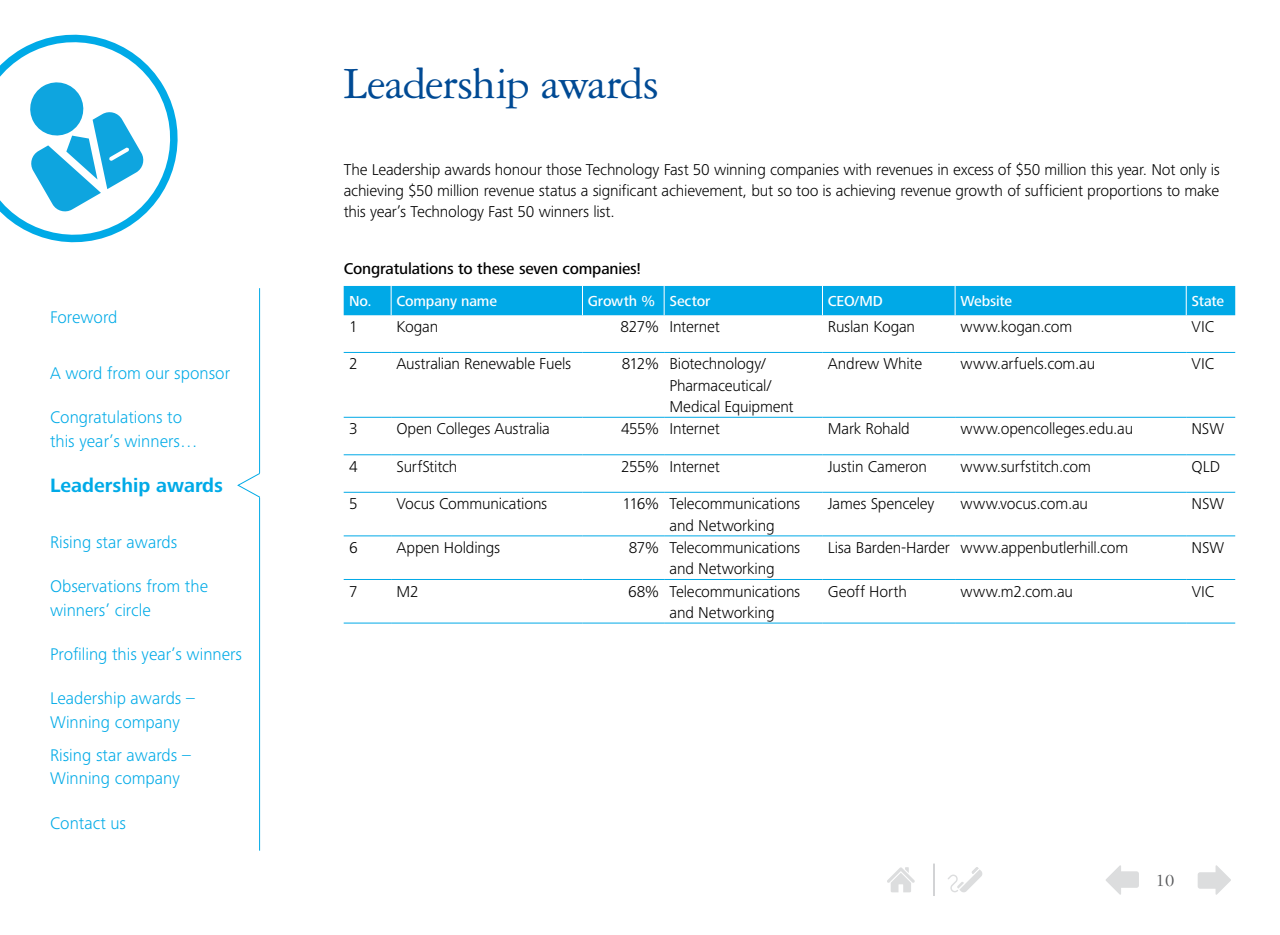
<style>
.page{position:relative;width:1280px;height:935px;background:#fff}
.page>*{position:absolute;margin:0;border:0;box-sizing:border-box;transform-origin:0 0}
.t1{font:47.5px "Garamond 3 LT Std";letter-spacing:-.02em;color:#004a94}
.t2{font:700 20px "Frutiger Next Pro";color:#00aae7}
.t3{font:18.75px "Garamond 3 LT Std";color:#58595b}
.t4{font:300 17.5px/23.8px "Frutiger Next Pro";color:#00aae7}
.t5{font:300 16.25px/21.2px "Frutiger Next Pro";letter-spacing:-.01em;color:#000}
.t6{font:500 16.25px "Frutiger Next Pro";letter-spacing:-.01em;color:#000}
.t7{font:500 15px "Frutiger Next Pro";letter-spacing:-.01em;color:#fff}
</style>
<div class="page">
<svg style="left:1106px;top:865px;width:33px;height:30px"></svg>
<svg style="left:1198px;top:865px;width:33px;height:30px"></svg>
<hr style="left:934px;top:864px;width:1px;height:32px;background:#a7a9ac">
<svg style="left:887px;top:867px;width:28px;height:26px"></svg>
<svg style="left:0;top:34px;width:178px;height:209px"></svg>
<hr style="left:259px;top:288px;width:1px;height:563px;background:#00aae7">
<svg style="left:237px;top:472px;width:24px;height:27px"></svg>
<svg style="left:948px;top:867px;width:35px;height:26px"></svg>
<hr style="left:344px;top:352px;width:47px;height:1px;background:#00a9e7">
<hr style="left:391px;top:352px;width:191px;height:1px;background:#00a9e7">
<hr style="left:582px;top:352px;width:82px;height:1px;background:#00a9e7">
<hr style="left:664px;top:352px;width:158px;height:1px;background:#00a9e7">
<hr style="left:822px;top:352px;width:133px;height:1px;background:#00a9e7">
<hr style="left:955px;top:352px;width:231px;height:1px;background:#00a9e7">
<hr style="left:1186px;top:352px;width:49px;height:1px;background:#00a9e7">
<hr style="left:344px;top:417px;width:47px;height:1px;background:#00a9e7">
<hr style="left:391px;top:417px;width:191px;height:1px;background:#00a9e7">
<hr style="left:582px;top:417px;width:82px;height:1px;background:#00a9e7">
<hr style="left:664px;top:417px;width:158px;height:1px;background:#00a9e7">
<hr style="left:822px;top:417px;width:133px;height:1px;background:#00a9e7">
<hr style="left:955px;top:417px;width:231px;height:1px;background:#00a9e7">
<hr style="left:1186px;top:417px;width:49px;height:1px;background:#00a9e7">
<hr style="left:344px;top:454px;width:47px;height:1px;background:#00a9e7">
<hr style="left:391px;top:454px;width:191px;height:1px;background:#00a9e7">
<hr style="left:582px;top:454px;width:82px;height:1px;background:#00a9e7">
<hr style="left:664px;top:454px;width:158px;height:1px;background:#00a9e7">
<hr style="left:822px;top:454px;width:133px;height:1px;background:#00a9e7">
<hr style="left:955px;top:454px;width:231px;height:1px;background:#00a9e7">
<hr style="left:1186px;top:454px;width:49px;height:1px;background:#00a9e7">
<hr style="left:344px;top:492px;width:47px;height:1px;background:#00a9e7">
<hr style="left:391px;top:492px;width:191px;height:1px;background:#00a9e7">
<hr style="left:582px;top:492px;width:82px;height:1px;background:#00a9e7">
<hr style="left:664px;top:492px;width:158px;height:1px;background:#00a9e7">
<hr style="left:822px;top:492px;width:133px;height:1px;background:#00a9e7">
<hr style="left:955px;top:492px;width:231px;height:1px;background:#00a9e7">
<hr style="left:1186px;top:492px;width:49px;height:1px;background:#00a9e7">
<hr style="left:344px;top:536px;width:47px;height:1px;background:#00a9e7">
<hr style="left:391px;top:536px;width:191px;height:1px;background:#00a9e7">
<hr style="left:582px;top:536px;width:82px;height:1px;background:#00a9e7">
<hr style="left:664px;top:536px;width:158px;height:1px;background:#00a9e7">
<hr style="left:822px;top:536px;width:133px;height:1px;background:#00a9e7">
<hr style="left:955px;top:536px;width:231px;height:1px;background:#00a9e7">
<hr style="left:1186px;top:536px;width:49px;height:1px;background:#00a9e7">
<hr style="left:344px;top:579px;width:47px;height:1px;background:#00a9e7">
<hr style="left:391px;top:579px;width:191px;height:1px;background:#00a9e7">
<hr style="left:582px;top:579px;width:82px;height:1px;background:#00a9e7">
<hr style="left:664px;top:579px;width:158px;height:1px;background:#00a9e7">
<hr style="left:822px;top:579px;width:133px;height:1px;background:#00a9e7">
<hr style="left:955px;top:579px;width:231px;height:1px;background:#00a9e7">
<hr style="left:1186px;top:579px;width:49px;height:1px;background:#00a9e7">
<hr style="left:344px;top:623px;width:47px;height:1px;background:#00a9e7">
<hr style="left:391px;top:623px;width:191px;height:1px;background:#00a9e7">
<hr style="left:582px;top:623px;width:82px;height:1px;background:#00a9e7">
<hr style="left:664px;top:623px;width:158px;height:1px;background:#00a9e7">
<hr style="left:822px;top:623px;width:133px;height:1px;background:#00a9e7">
<hr style="left:955px;top:623px;width:231px;height:1px;background:#00a9e7">
<hr style="left:1186px;top:623px;width:49px;height:1px;background:#00a9e7">
<div style="left:344px;top:286px;width:891px;height:29px;background:#00a9e7"></div>
<p class="t4" style="left:50px;top:305px;width:69px">Foreword</p>
<p class="t4" style="left:50px;top:361px;width:182px">A word from our sponsor</p>
<p class="t4" style="left:50px;top:406px;width:149px">Congratulations to this year’s winners…</p>
<p class="t2" style="left:50px;top:474px;width:175px">Leadership awards</p>
<p class="t4" style="left:50px;top:530px;width:129px">Rising star awards</p>
<p class="t4" style="left:50px;top:574px;width:160px">Observations from the winners’ circle</p>
<p class="t4" style="left:50px;top:642px;width:194px">Profiling this year’s winners</p>
<p class="t4" style="left:50px;top:687px;width:146px">Leadership awards –<br>Winning company</p>
<p class="t4" style="left:50px;top:743px;width:142px">Rising star awards –<br>Winning company</p>
<p class="t4" style="left:50px;top:811px;width:78px">Contact us</p>
<h1 class="t1" style="left:344px;top:58px;width:317px">Leadership awards</h1>
<p class="t5" style="left:344px;top:159px;width:878px;text-align:justify">The Leadership awards honour those Technology Fast 50 winning companies with revenues in excess of $50 million this year. Not only is achieving $50 million revenue status a significant achievement, but so too is achieving revenue growth of sufficient proportions to make this year’s Technology Fast 50 winners list.</p>
<p class="t6" style="left:344px;top:259px;width:299px">Congratulations to these seven companies!</p>
<p class="t7" style="left:349px;top:292px;width:150px">No. Company name</p>
<p class="t7" style="left:588px;top:292px;width:124px">Growth % Sector</p>
<p class="t7" style="left:828px;top:292px;width:57px">CEO/MD</p>
<p class="t7" style="left:960px;top:292px;width:53px">Website</p>
<p class="t7" style="left:1192px;top:292px;width:34px">State</p>
<p class="t5" style="left:349px;top:316px;width:10px">1</p>
<p class="t5" style="left:396px;top:316px;width:43px">Kogan</p>
<p class="t5" style="left:621px;top:316px;width:101px">827% Internet</p>
<p class="t5" style="left:828px;top:316px;width:89px">Ruslan Kogan</p>
<p class="t5" style="left:960px;top:316px;width:113px">www.kogan.com</p>
<p class="t5" style="left:1192px;top:316px;width:24px">VIC</p>
<p class="t5" style="left:349px;top:353px;width:10px">2</p>
<p class="t5" style="left:396px;top:353px;width:176px">Australian Renewable Fuels</p>
<p class="t5" style="left:669px;top:353px;width:126px;text-indent:-48px">812% Biotechnology/<br>Pharmaceutical/<br>Medical Equipment</p>
<p class="t5" style="left:828px;top:353px;width:96px">Andrew White</p>
<p class="t5" style="left:960px;top:353px;width:136px">www.arfuels.com.au</p>
<p class="t5" style="left:1192px;top:353px;width:24px">VIC</p>
<p class="t5" style="left:349px;top:418px;width:10px">3</p>
<p class="t5" style="left:396px;top:418px;width:155px">Open Colleges Australia</p>
<p class="t5" style="left:621px;top:418px;width:100px">455% Internet</p>
<p class="t5" style="left:828px;top:418px;width:84px">Mark Rohald</p>
<p class="t5" style="left:960px;top:418px;width:174px">www.opencolleges.edu.au</p>
<p class="t5" style="left:1192px;top:418px;width:34px">NSW</p>
<p class="t5" style="left:349px;top:456px;width:10px">4</p>
<p class="t5" style="left:397px;top:456px;width:62px">SurfStitch</p>
<p class="t5" style="left:621px;top:456px;width:100px">255% Internet</p>
<p class="t5" style="left:828px;top:456px;width:101px">Justin Cameron</p>
<p class="t5" style="left:960px;top:456px;width:132px">www.surfstitch.com</p>
<p class="t5" style="left:1192px;top:456px;width:30px">QLD</p>
<p class="t5" style="left:349px;top:493px;width:10px">5</p>
<p class="t5" style="left:397px;top:493px;width:152px">Vocus Communications</p>
<p class="t5" style="left:670px;top:493px;width:132px;text-indent:-47px">116% Telecommunications and Networking</p>
<p class="t5" style="left:828px;top:493px;width:108px">James Spenceley</p>
<p class="t5" style="left:961px;top:493px;width:129px">www.vocus.com.au</p>
<p class="t5" style="left:1192px;top:493px;width:34px">NSW</p>
<p class="t5" style="left:349px;top:537px;width:10px">6</p>
<p class="t5" style="left:397px;top:537px;width:105px">Appen Holdings</p>
<p class="t5" style="left:670px;top:537px;width:132px;text-indent:-41px">87% Telecommunications and Networking</p>
<p class="t5" style="left:828px;top:537px;width:302px">Lisa Barden-Harder www.appenbutlerhill.com</p>
<p class="t5" style="left:1192px;top:537px;width:34px">NSW</p>
<p class="t5" style="left:349px;top:581px;width:10px">7</p>
<p class="t5" style="left:397px;top:581px;width:24px">M2</p>
<p class="t5" style="left:670px;top:581px;width:132px;text-indent:-42px">68% Telecommunications and Networking</p>
<p class="t5" style="left:828px;top:581px;width:81px">Geoff Horth</p>
<p class="t5" style="left:961px;top:581px;width:114px">www.m2.com.au</p>
<p class="t5" style="left:1192px;top:581px;width:24px">VIC</p>
<p class="t3" style="left:1156px;top:870px;width:20px">10</p>
</div>
